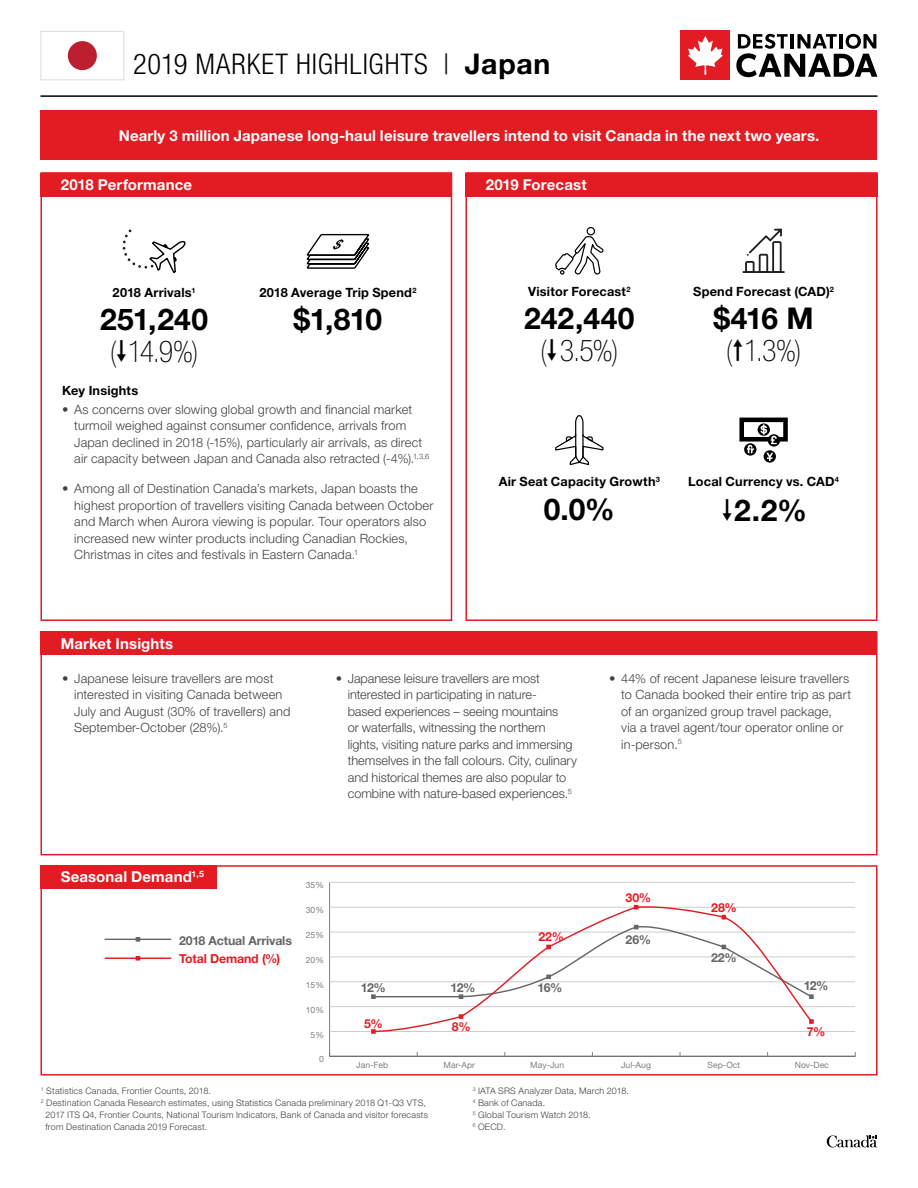
<style>
.page{position:relative;width:918px;height:1188px;background:#fff}
.page>*{position:absolute;margin:0;border:0;box-sizing:border-box;transform-origin:0 0}
.t1{font:700 30px "Helvetica Neue LT Pro";color:#000}
.t2{font:100 condensed 30px "Helvetica Neue LT Pro";color:#000}
.t3{font:300 condensed 28.5px "Helvetica Neue LT Pro";letter-spacing:.03em;color:#000}
.t4{font:700 15px "Helvetica Neue LT Pro";letter-spacing:.01em;color:#fff}
.t5{font:300 12.75px/16.5px "Helvetica Neue LT Pro";letter-spacing:.01em;color:#414042}
.t6{font:700 12.75px "Helvetica Neue LT Pro";letter-spacing:.015em;color:#000}
.t7{font:700 12.3px "Helvetica Neue LT Pro";letter-spacing:-.01em;color:#666}
.t8{font:700 12.3px "Helvetica Neue LT Pro";letter-spacing:-.01em;color:#e31b23}
.t9{font:300 9px/12px "Helvetica Neue LT Pro";letter-spacing:.02em;color:#414042}
.t10{font:8.55px "Helvetica Neue LT Pro";color:#808080}
.s1{font-weight:700;font-stretch:normal}
</style>
<div class="page">
<div style="left:681px;top:31px;width:49px;height:49px;background:#e31b23"></div>
<svg style="left:688px;top:36px;width:35px;height:39px"></svg>
<svg style="left:736px;top:34px;width:142px;height:43px"></svg>
<hr style="left:840px;top:34px;width:3px;height:14px;background:#000">
<hr style="left:791px;top:34px;width:3px;height:14px;background:#000">
<hr style="left:40px;top:95px;width:838px;height:2px;background:#000">
<svg style="left:827px;top:1135px;width:50px;height:12px"></svg>
<div style="left:40px;top:865px;width:838px;height:211px;border:2px solid #e31b23"></div>
<div style="left:40px;top:865px;width:177px;height:24px;background:#e31b23"></div>
<div style="left:40px;top:173px;width:412px;height:23px;background:#e31b23"></div>
<div style="left:465px;top:173px;width:413px;height:23px;background:#e31b23"></div>
<div style="left:40px;top:632px;width:838px;height:23px;background:#e31b23"></div>
<hr style="left:329px;top:882px;width:1px;height:174px;background:#808080">
<hr style="left:330px;top:1056px;width:525px;height:1px;background:#808080">
<hr style="left:330px;top:1031px;width:525px;height:1px;background:#ccc">
<hr style="left:330px;top:1006px;width:525px;height:1px;background:#ccc">
<hr style="left:330px;top:982px;width:525px;height:1px;background:#ccc">
<hr style="left:330px;top:957px;width:525px;height:1px;background:#ccc">
<hr style="left:330px;top:932px;width:525px;height:1px;background:#ccc">
<hr style="left:330px;top:907px;width:525px;height:1px;background:#ccc">
<hr style="left:330px;top:882px;width:525px;height:1px;background:#ccc">
<hr style="left:105px;top:939px;width:66px;height:1px;background:#666">
<hr style="left:105px;top:958px;width:66px;height:1px;background:#e31b23">
<svg style="left:136px;top:937px;width:4px;height:5px"></svg>
<svg style="left:136px;top:956px;width:4px;height:5px"></svg>
<svg style="left:371px;top:905px;width:443px;height:129px"></svg>
<div style="left:40px;top:632px;width:838px;height:223px;border:2px solid #e31b23"></div>
<svg style="left:555px;top:227px;width:49px;height:48px"></svg>
<svg style="left:742px;top:229px;width:43px;height:44px"></svg>
<svg style="left:555px;top:415px;width:49px;height:50px"></svg>
<svg style="left:739px;top:418px;width:49px;height:45px"></svg>
<div style="left:465px;top:172px;width:413px;height:449px;border:2px solid #e31b23"></div>
<svg style="left:123px;top:230px;width:63px;height:43px"></svg>
<svg style="left:307px;top:234px;width:62px;height:35px"></svg>
<div style="left:40px;top:172px;width:412px;height:449px;border:2px solid #e31b23"></div>
<div style="left:40px;top:110px;width:838px;height:50px;background:#e31b23"></div>
<div style="left:68px;top:41px;width:29px;height:29px;background:#bc2030;border-radius:50%"></div>
<div style="left:40px;top:31px;width:84px;height:49px;border:1px solid #dcddde"></div>
<h2 class="t3" style="left:133px;top:48px;width:419px">2019 MARKET HIGHLIGHTS | <span class="s1">Japan</span></h2>
<p class="t4" style="left:119px;top:126px;width:702px">Nearly 3 million Japanese long-haul leisure travellers intend to visit Canada in the next two years.</p>
<p class="t4" style="left:61px;top:175px;width:133px">2018 Performance</p>
<p class="t4" style="left:486px;top:175px;width:102px">2019 Forecast</p>
<p class="t6" style="left:113px;top:284px;width:85px">2018 Arrivals<sup>1</sup></p>
<p class="t6" style="left:259px;top:284px;width:159px">2018 Average Trip Spend<sup>2</sup></p>
<h1 class="t1" style="left:100px;top:301px;width:109px">251,240</h1>
<h1 class="t2" style="left:110px;top:334px;width:90px">( 14.9%)</h1>
<h1 class="t1" style="left:294px;top:301px;width:90px">$1,810</h1>
<p class="t6" style="left:62px;top:382px;width:78px">Key Insights</p>
<p class="t5" style="left:74px;top:401px;width:357px;text-indent:-12px">• As concerns over slowing global growth and financial market turmoil weighed against consumer confidence, arrivals from Japan declined in 2018 (-15%), particularly air arrivals, as direct air capacity between Japan and Canada also retracted (-4%).<sup>1,3,6</sup></p>
<p class="t5" style="left:74px;top:480px;width:361px;text-indent:-12px">• Among all of Destination Canada’s markets, Japan boasts the highest proportion of travellers visiting Canada between October and March when Aurora viewing is popular. Tour operators also increased new winter products including Canadian Rockies, Christmas in cites and festivals in Eastern Canada.<sup>1</sup></p>
<p class="t4" style="left:61px;top:634px;width:114px">Market Insights</p>
<p class="t6" style="left:528px;top:283px;width:104px">Visitor Forecast<sup>2</sup></p>
<p class="t6" style="left:693px;top:283px;width:142px">Spend Forecast (CAD)<sup>2</sup></p>
<h1 class="t1" style="left:524px;top:300px;width:112px">242,440</h1>
<h1 class="t2" style="left:540px;top:333px;width:80px">( 3.5%)</h1>
<h1 class="t1" style="left:713px;top:300px;width:102px">$416 M</h1>
<h1 class="t2" style="left:726px;top:333px;width:77px">( 1.3%)</h1>
<p class="t6" style="left:499px;top:474px;width:163px">Air Seat Capacity Growth<sup>3</sup></p>
<p class="t6" style="left:688px;top:474px;width:152px">Local Currency vs. CAD<sup>4</sup></p>
<h1 class="t1" style="left:544px;top:490px;width:73px">0.0%</h1>
<h1 class="t1" style="left:734px;top:492px;width:74px">2.2%</h1>
<p class="t5" style="left:74px;top:670px;width:218px;text-indent:-12px">• Japanese leisure travellers are most interested in visiting Canada between July and August (30% of travellers) and September-October (28%).<sup>5</sup></p>
<p class="t5" style="left:348px;top:670px;width:231px;text-indent:-12px">• Japanese leisure travellers are most interested in participating in nature-<br>based experiences – seeing mountains<br>or waterfalls, witnessing the northern lights, visiting nature parks and immersing themselves in the fall colours. City, culinary and historical themes are also popular to combine with nature-based experiences.<sup>5</sup></p>
<p class="t5" style="left:621px;top:670px;width:231px;text-indent:-12px">• 44% of recent Japanese leisure travellers to Canada booked their entire trip as part of an organized group travel package,<br>via a travel agent/tour operator online or in-person.<sup>5</sup></p>
<p class="t4" style="left:61px;top:867px;width:145px">Seasonal Demand<sup>1,5</sup></p>
<p class="t7" style="left:179px;top:933px;width:114px">2018 Actual Arrivals</p>
<p class="t8" style="left:179px;top:951px;width:103px">Total Demand (%)</p>
<p class="t10" style="left:306px;top:880px;width:20px">35%</p>
<p class="t10" style="left:306px;top:905px;width:20px">30%</p>
<p class="t10" style="left:306px;top:930px;width:20px">25%</p>
<p class="t10" style="left:306px;top:955px;width:20px">20%</p>
<p class="t10" style="left:306px;top:980px;width:20px">15%</p>
<p class="t10" style="left:306px;top:1004px;width:20px">10%</p>
<p class="t10" style="left:311px;top:1029px;width:15px">5%</p>
<p class="t10" style="left:319px;top:1054px;width:6px">0</p>
<p class="t7" style="left:361px;top:979px;width:26px">12%</p>
<p class="t8" style="left:364px;top:1016px;width:20px">5%</p>
<p class="t7" style="left:451px;top:979px;width:26px">12%</p>
<p class="t8" style="left:452px;top:1019px;width:20px">8%</p>
<p class="t8" style="left:625px;top:890px;width:27px">30%</p>
<p class="t8" style="left:538px;top:929px;width:27px">22%</p>
<p class="t7" style="left:626px;top:932px;width:27px">26%</p>
<p class="t7" style="left:538px;top:980px;width:26px">16%</p>
<p class="t8" style="left:711px;top:900px;width:27px">28%</p>
<p class="t7" style="left:711px;top:950px;width:27px">22%</p>
<p class="t7" style="left:804px;top:978px;width:26px">12%</p>
<p class="t8" style="left:807px;top:1023px;width:20px">7%</p>
<p class="t10" style="left:356px;top:1060px;width:33px">Jan-Feb</p>
<p class="t10" style="left:444px;top:1060px;width:33px">Mar-Apr</p>
<p class="t10" style="left:530px;top:1060px;width:35px">May-Jun</p>
<p class="t10" style="left:621px;top:1060px;width:31px">Jul-Aug</p>
<p class="t10" style="left:708px;top:1060px;width:34px">Sep-Oct</p>
<p class="t10" style="left:795px;top:1060px;width:36px">Nov-Dec</p>
<p class="t9" style="left:41px;top:1085px;width:172px"><sup>1</sup> Statistics Canada, Frontier Counts, 2018.</p>
<p class="t9" style="left:41px;top:1097px;width:387px"><sup>2</sup> Destination Canada Research estimates, using Statistics Canada preliminary 2018 Q1-Q3 VTS,</p>
<p class="t9" style="left:45px;top:1109px;width:384px">2017 ITS Q4, Frontier Counts, National Tourism Indicators, Bank of Canada and visitor forecasts</p>
<p class="t9" style="left:45px;top:1121px;width:163px">from Destination Canada 2019 Forecast.</p>
<p class="t9" style="left:473px;top:1085px;width:158px"><sup>3</sup> IATA SRS Analyzer Data, March 2018.<br><sup>4</sup> Bank of Canada.<br><sup>5</sup> Global Tourism Watch 2018.<br><sup>6</sup> OECD.</p>
</div>
